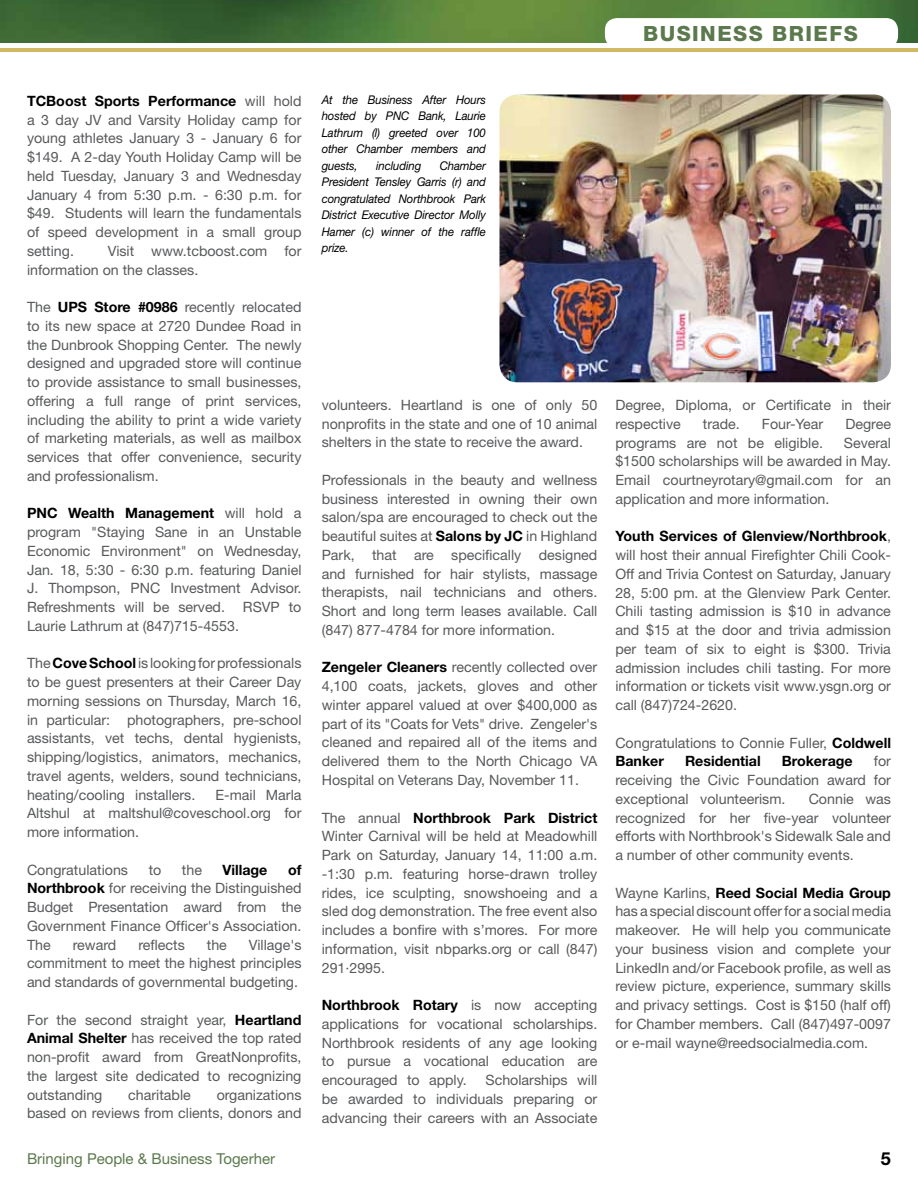
<style>
.page{position:relative;width:918px;height:1188px;background:#fff}
.page>*{position:absolute;margin:0;border:0;box-sizing:border-box;transform-origin:0 0}
.t1{font:800 21px "Helvetica Neue";letter-spacing:.07em;color:#5b794d}
.t2{font:700 18px "Helvetica Neue";color:#000}
.t3{font:15px "Helvetica Neue";color:#5b794d}
.t4{font:14.25px/18.8px "Helvetica Neue";color:#58595b;text-align:justify}
.t5{font:700 14.25px "Helvetica Neue";color:#000}
.t6{font:italic 12px/16.5px "Helvetica Neue";letter-spacing:-.01em;color:#000;text-align:justify;scale:.95 1}
.s1{font-weight:700;color:#000}
</style>
<div class="page">
<hr style="left:0;top:49px;width:918px;height:3px;background:#d0b962">
<img style="left:0;top:0;width:918px;height:42px">
<div style="left:605px;top:18px;width:293px;height:30px;background:#fff;border-radius:12px"></div>
<img style="left:500px;top:94px;width:391px;height:288px">
<h1 class="t1" style="left:643px;top:21px;width:216px">BUSINESS BRIEFS</h1>
<p class="t4" style="left:27px;top:91px;width:276px"><span class="s1">TCBoost Sports Performance</span> will hold a 3 day JV and Varsity Holiday camp for young athletes January 3 - January 6 for $149. A 2-day Youth Holiday Camp will be held Tuesday, January 3 and Wednesday January 4 from 5:30 p.m. - 6:30 p.m. for $49. Students will learn the fundamentals of speed development in a small group setting.</p>
<p class="t4" style="left:27px;top:241px;width:276px;text-indent:81px">Visit www.tcboost.com for information on the classes.</p>
<p class="t4" style="left:27px;top:297px;width:276px">The <span class="s1">UPS Store #0986</span> recently relocated to its new space at 2720 Dundee Road in the Dunbrook Shopping Center. The newly designed and upgraded store will continue to provide assistance to small businesses, offering a full range of print services, including the ability to print a wide variety of marketing materials, as well as mailbox services that offer convenience, security and professionalism.</p>
<p class="t4" style="left:27px;top:504px;width:276px"><span class="s1">PNC Wealth Management</span> will hold a program "Staying Sane in an Unstable Economic Environment" on Wednesday, Jan. 18, 5:30 - 6:30 p.m. featuring Daniel J. Thompson, PNC Investment Advisor.<br>Refreshments will be served.</p>
<p class="t4" style="left:243px;top:597px;width:60px">RSVP to</p>
<p class="t4" style="left:27px;top:616px;width:214px">Laurie Lathrum at (847)715-4553.</p>
<p class="t4" style="left:27px;top:654px;width:276px">The <span class="s1">Cove School</span> is looking for professionals to be guest presenters at their Career Day morning sessions on Thursday, March 16, in particular: photographers, pre-school assistants, vet techs, dental hygienists, shipping/logistics, animators, mechanics, travel agents, welders, sound technicians, heating/cooling installers.</p>
<p class="t4" style="left:27px;top:785px;width:276px;text-indent:188px">E-mail Marla Altshul at maltshul@coveschool.org for more information.</p>
<p class="t4" style="left:27px;top:860px;width:103px">Congratulations</p>
<p class="t4" style="left:149px;top:860px;width:14px">to</p>
<p class="t4" style="left:182px;top:860px;width:22px">the</p>
<p class="t5" style="left:223px;top:861px;width:46px">Village</p>
<p class="t4" style="left:27px;top:860px;width:276px;text-indent:261px"><span class="s1">of Northbrook</span> for receiving the Distinguished Budget Presentation award from the Government Finance Officer's Association.<br>The</p>
<p class="t4" style="left:73px;top:935px;width:45px">reward</p>
<p class="t4" style="left:138px;top:935px;width:48px">reflects</p>
<p class="t4" style="left:207px;top:935px;width:22px">the</p>
<p class="t4" style="left:27px;top:935px;width:276px;text-indent:222px">Village's commitment to meet the highest principles and standards of governmental budgeting.</p>
<p class="t4" style="left:27px;top:1010px;width:276px">For the second straight year, <span class="s1">Heartland Animal Shelter</span> has received the top rated non-profit award from GreatNonprofits, the largest site dedicated to recognizing outstanding</p>
<p class="t4" style="left:27px;top:1085px;width:276px;text-align:right">organizations<br>based on reviews from clients, donors and</p>
<p class="t4" style="left:128px;top:1085px;width:64px">charitable</p>
<p class="t6" style="left:322px;top:91px;width:174px">At the Business After Hours hosted by PNC Bank, Laurie Lathrum (l) greeted over 100 other Chamber members and guests,</p>
<p class="t6" style="left:322px;top:157px;width:174px;text-indent:118px">Chamber President Tensley Garris (r) and congratulated Northbrook Park District Executive Director Molly Hamer (c) winner of the raffle prize.</p>
<p class="t6" style="left:376px;top:157px;width:49px">including</p>
<p class="t4" style="left:322px;top:395px;width:277px">volunteers. Heartland is one of only 50 nonprofits in the state and one of 10 animal shelters in the state to receive the award.</p>
<p class="t4" style="left:322px;top:470px;width:277px">Professionals in the beauty and wellness business interested in owning their own salon/spa are encouraged to check out the beautiful suites at <span class="s1">Salons by JC</span> in Highland Park, that are specifically designed and furnished for hair stylists, massage therapists, nail technicians and others.<br>Short and long term leases available. Call (847) 877-4784 for more information.</p>
<p class="t4" style="left:322px;top:658px;width:277px"><span class="s1">Zengeler Cleaners</span> recently collected over 4,100 coats, jackets, gloves and other winter apparel valued at over $400,000 as part of its "Coats for Vets" drive. Zengeler's cleaned and repaired all of the items and delivered them to the North Chicago VA Hospital on Veterans Day, November 11.</p>
<p class="t4" style="left:322px;top:808px;width:277px">The annual <span class="s1">Northbrook Park District </span>Winter Carnival will be held at Meadowhill Park on Saturday, January 14, 11:00 a.m. -1:30 p.m. featuring horse-drawn trolley rides, ice sculpting, snowshoeing and a sled dog demonstration. The free event also includes a bonfire with s’mores. For more information, visit nbparks.org or call (847)<br>291·2995.</p>
<p class="t4" style="left:322px;top:995px;width:277px"><span class="s1">Northbrook Rotary</span> is now accepting applications for vocational scholarships.<br>Northbrook residents of any age looking to pursue a vocational education are encouraged to apply.</p>
<p class="t4" style="left:322px;top:1070px;width:277px;text-indent:164px">Scholarships will be awarded to individuals preparing or advancing their careers with an Associate</p>
<p class="t4" style="left:615px;top:395px;width:277px">Degree, Diploma, or Certificate in their respective</p>
<p class="t4" style="left:703px;top:414px;width:38px">trade.</p>
<p class="t4" style="left:762px;top:414px;width:63px">Four-Year</p>
<p class="t4" style="left:845px;top:414px;width:47px">Degree</p>
<p class="t4" style="left:615px;top:433px;width:209px">programs are not be eligible.</p>
<p class="t4" style="left:615px;top:433px;width:277px;text-indent:228px">Several $1500 scholarships will be awarded in May.<br>Email courtneyrotary@gmail.com for an application and more information.</p>
<p class="t4" style="left:615px;top:527px;width:277px"><span class="s1">Youth Services of Glenview/Northbrook</span>, will host their annual Firefighter Chili Cook-Off and Trivia Contest on Saturday, January 28, 5:00 pm. at the Glenview Park Center.<br>Chili tasting admission is $10 in advance and $15 at the door and trivia admission per team of six to eight is $300. Trivia admission includes chili tasting. For more information or tickets visit www.ysgn.org or call (847)724-2620.</p>
<p class="t4" style="left:615px;top:733px;width:277px">Congratulations to Connie Fuller, <span class="s1">Coldwell<br>Banker</span></p>
<p class="t4" style="left:615px;top:752px;width:277px;text-indent:258px">for receiving the Civic Foundation award for exceptional volunteerism.</p>
<p class="t5" style="left:685px;top:752px;width:77px">Residential</p>
<p class="t5" style="left:782px;top:752px;width:72px">Brokerage</p>
<p class="t4" style="left:615px;top:789px;width:277px;text-indent:193px">Connie was recognized for her five-year volunteer efforts with Northbrook's Sidewalk Sale and a number of other community events.</p>
<p class="t4" style="left:615px;top:883px;width:277px">Wayne Karlins, <span class="s1">Reed Social Media Group </span>has a special discount offer for a social media makeover. He will help you communicate your business vision and complete your LinkedIn and/or Facebook profile, as well as review picture, experience, summary skills and privacy settings. Cost is $150 (half off) for Chamber members. Call (847)497-0097 or e-mail wayne@reedsocialmedia.com.</p>
<p class="t3" style="left:27px;top:1149px;width:250px">Bringing People &amp; Business Togerher</p>
<p class="t2" style="left:881px;top:1147px;width:12px">5</p>
</div>
